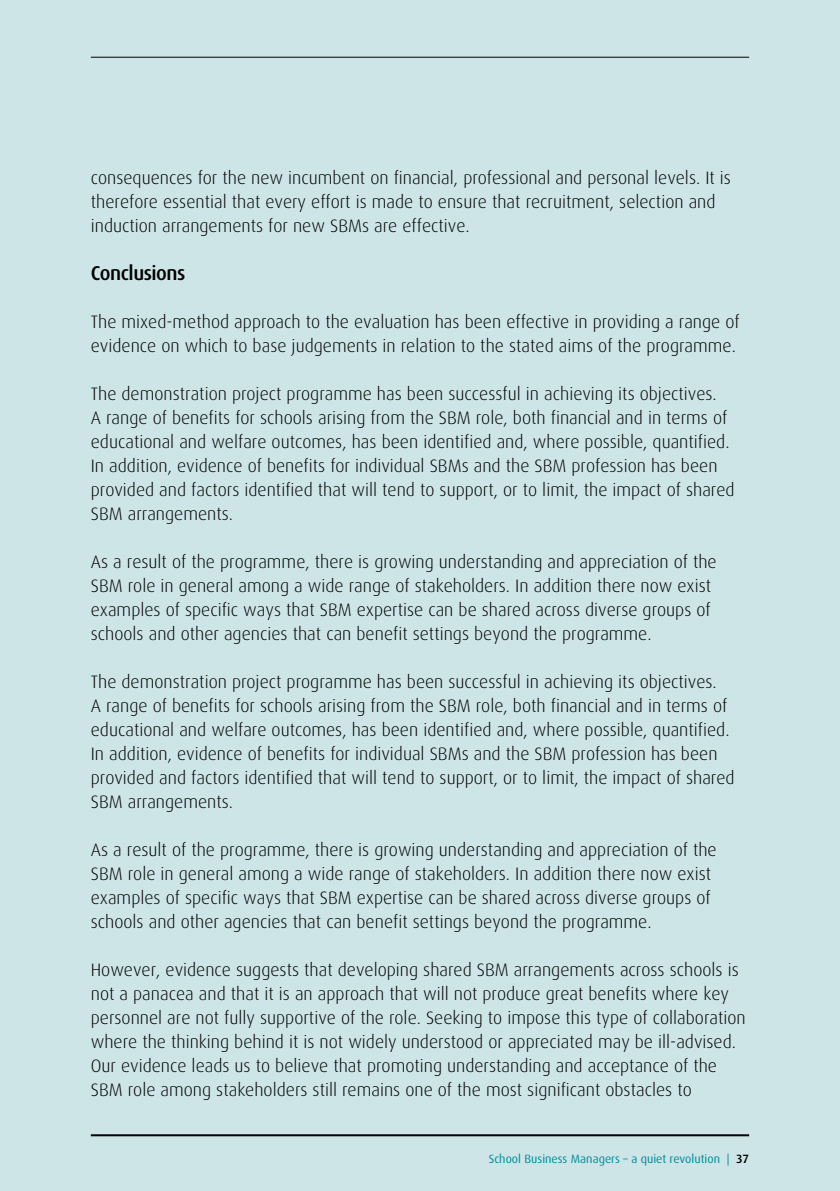
<style>
.page{position:relative;width:840px;height:1191px;background:#fff}
.page>*{position:absolute;margin:0;border:0;box-sizing:border-box;transform-origin:0 0}
.t1{font:500 20px "Dax";letter-spacing:-.025em;color:#000}
.t2{font:300 18px/24px "Dax";color:#000}
.t3{font:12px "Dax";color:#008c99}
.s1{font-weight:500;color:#000}
</style>
<div class="page">
<div style="left:0;top:0;width:839px;height:1191px;background:#cde5e7"></div>
<hr style="left:91px;top:1134px;width:657px;height:2px;background:#000">
<hr style="left:91px;top:57px;width:657px;height:1px;background:#000">
<p class="t2" style="left:91px;top:166px;width:641px">consequences for the new incumbent on financial, professional and personal levels. It is therefore essential that every effort is made to ensure that recruitment, selection and induction arrangements for new SBMs are effective.</p>
<p class="t1" style="left:91px;top:262px;width:96px">Conclusions</p>
<p class="t2" style="left:91px;top:310px;width:650px">The mixed-method approach to the evaluation has been effective in providing a range of evidence on which to base judgements in relation to the stated aims of the programme.</p>
<p class="t2" style="left:91px;top:382px;width:645px">The demonstration project programme has been successful in achieving its objectives.<br>A range of benefits for schools arising from the SBM role, both financial and in terms of educational and welfare outcomes, has been identified and, where possible, quantified.<br>In addition, evidence of benefits for individual SBMs and the SBM profession has been provided and factors identified that will tend to support, or to limit, the impact of shared SBM arrangements.</p>
<p class="t2" style="left:91px;top:550px;width:627px">As a result of the programme, there is growing understanding and appreciation of the SBM role in general among a wide range of stakeholders. In addition there now exist examples of specific ways that SBM expertise can be shared across diverse groups of schools and other agencies that can benefit settings beyond the programme.</p>
<p class="t2" style="left:91px;top:670px;width:645px">The demonstration project programme has been successful in achieving its objectives.<br>A range of benefits for schools arising from the SBM role, both financial and in terms of educational and welfare outcomes, has been identified and, where possible, quantified.<br>In addition, evidence of benefits for individual SBMs and the SBM profession has been provided and factors identified that will tend to support, or to limit, the impact of shared SBM arrangements.</p>
<p class="t2" style="left:91px;top:838px;width:627px">As a result of the programme, there is growing understanding and appreciation of the SBM role in general among a wide range of stakeholders. In addition there now exist examples of specific ways that SBM expertise can be shared across diverse groups of schools and other agencies that can benefit settings beyond the programme.</p>
<p class="t2" style="left:91px;top:958px;width:656px">However, evidence suggests that developing shared SBM arrangements across schools is not a panacea and that it is an approach that will not produce great benefits where key personnel are not fully supportive of the role. Seeking to impose this type of collaboration where the thinking behind it is not widely understood or appreciated may be ill-advised.<br>Our evidence leads us to believe that promoting understanding and acceptance of the SBM role among stakeholders still remains one of the most significant obstacles to</p>
<p class="t3" style="left:488px;top:1152px;width:262px">School Business Managers – a quiet revolution | <span class="s1">37</span></p>
</div>
